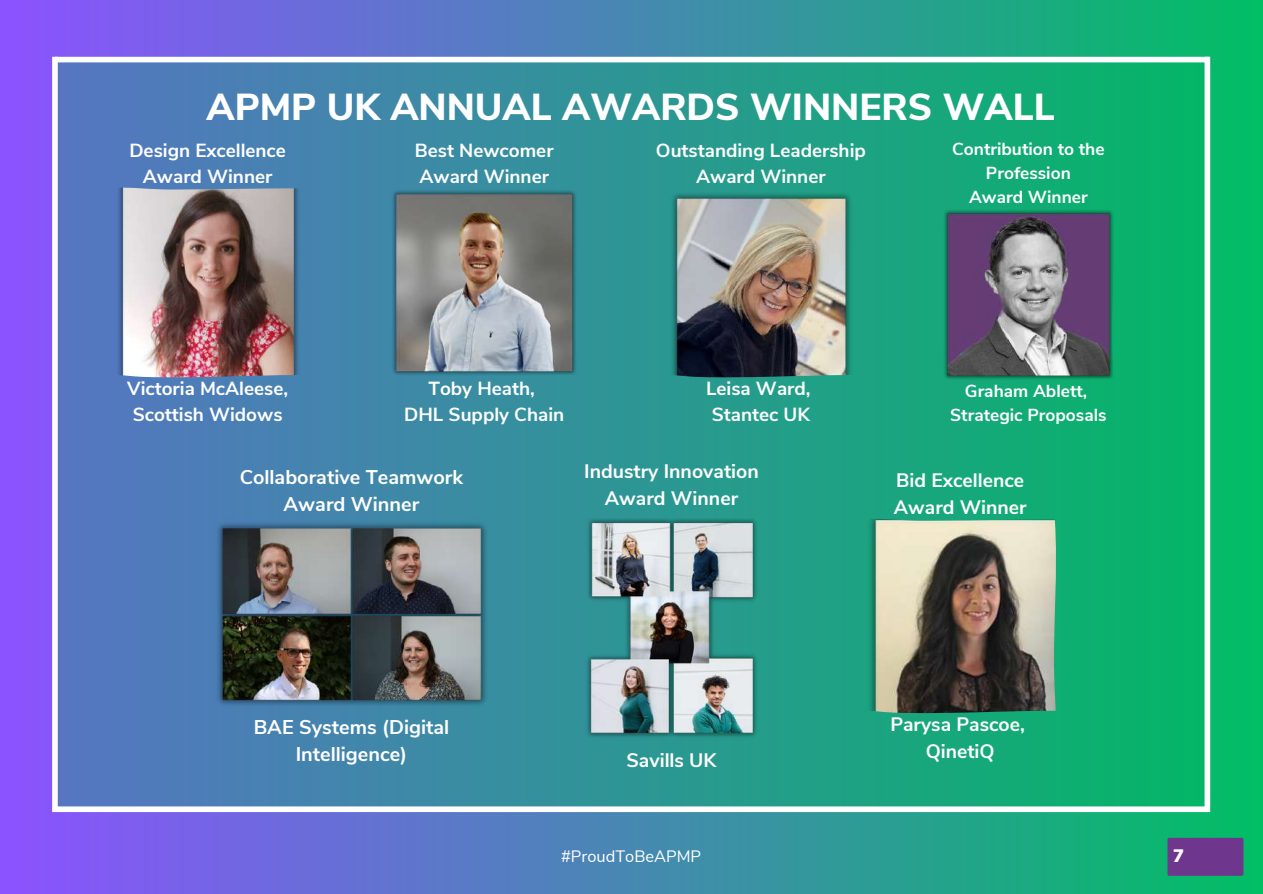
<style>
.page{position:relative;width:1263px;height:894px;background:#fff}
.page>*{position:absolute;margin:0;border:0;box-sizing:border-box;transform-origin:0 0}
.t1{font:800 37.5px "Nunito Sans";color:#fff}
.t2{font:700 19.8px/27.2px "Nunito Sans";color:#fff;text-align:center}
.t3{font:700 19.5px/26.7px "Nunito Sans";color:#fff;text-align:center}
.t4{font:700 19.35px/26.5px "Nunito Sans";color:#fff}
.t5{font:700 18.9px/26px "Nunito Sans";color:#fff;text-align:center}
.t6{font:900 18px "Nunito Sans";color:#fff}
.t7{font:700 17.4px/23.7px "Nunito Sans";color:#fff;text-align:center}
.t8{font:16.5px "Nunito Sans";color:#fff}
</style>
<div class="page">
<div style="left:0;top:0;width:1263px;height:893px;background:linear-gradient(to right,#8d53ff,#02bf65)"></div>
<div style="left:1167px;top:837px;width:76px;height:38px;background:#6e368c;border-radius:2px"></div>
<div style="left:58px;top:62px;width:1146px;height:744px;background:linear-gradient(to right,#5775c3,#04b567)"></div>
<div style="left:55px;top:57px;width:1154px;height:5px;background:#fff"></div>
<div style="left:57px;top:806px;width:1150px;height:5px;background:#fff"></div>
<div style="left:52px;top:57px;width:6px;height:754px;background:#fff"></div>
<div style="left:1204px;top:57px;width:6px;height:754px;background:#fff"></div>
<img style="left:114px;top:187px;width:187px;height:190px">
<img style="left:391px;top:187px;width:187px;height:190px">
<img style="left:667px;top:187px;width:187px;height:190px">
<img style="left:943px;top:207px;width:171px;height:174px">
<img style="left:864px;top:518px;width:192px;height:195px">
<img style="left:208px;top:518px;width:287px;height:191px">
<img style="left:582px;top:513px;width:178px;height:229px">
<h1 class="t1" style="left:207px;top:82px;width:850px">APMP UK ANNUAL AWARDS WINNERS WALL</h1>
<p class="t5" style="left:129px;top:138px;width:158px">Design Excellence<br>Award Winner</p>
<p class="t5" style="left:415px;top:138px;width:140px;text-align:left">Best Newcomer<br>Award Winner</p>
<p class="t5" style="left:656px;top:138px;width:211px">Outstanding Leadership<br>Award Winner</p>
<p class="t7" style="left:952px;top:138px;width:154px">Contribution to the<br>Profession<br>Award Winner</p>
<p class="t5" style="left:127px;top:375px;width:162px;text-align:left">Victoria McAleese,<br>Scottish Widows</p>
<p class="t5" style="left:404px;top:375px;width:162px">Toby Heath,<br>DHL Supply Chain</p>
<p class="t2" style="left:240px;top:464px;width:225px">Collaborative Teamwork<br>Award Winner</p>
<p class="t5" style="left:706px;top:375px;width:106px">Leisa Ward,<br>Stantec UK</p>
<p class="t3" style="left:584px;top:458px;width:176px">Industry Innovation<br>Award Winner</p>
<p class="t7" style="left:950px;top:379px;width:158px">Graham Ablett,<br>Strategic Proposals</p>
<p class="t4" style="left:894px;top:467px;width:134px">Bid Excellence<br>Award Winner</p>
<p class="t2" style="left:254px;top:713px;width:197px">BAE Systems (Digital<br>Intelligence)</p>
<p class="t3" style="left:626px;top:746px;width:91px">Savills UK</p>
<p class="t8" style="left:561px;top:845px;width:142px">#ProudToBeAPMP</p>
<p class="t4" style="left:890px;top:711px;width:136px;text-align:center">Parysa Pascoe,<br>QinetiQ</p>
<p class="t6" style="left:1173px;top:844px;width:12px">7</p>
</div>
